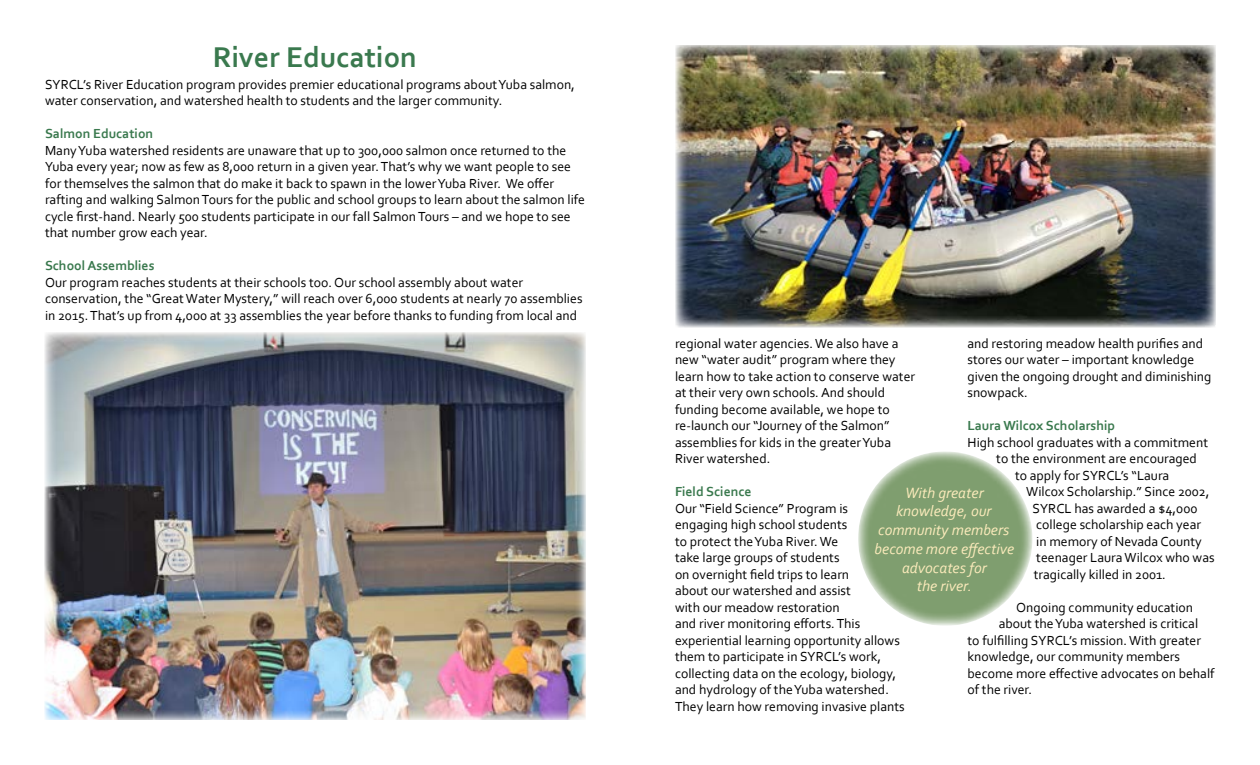
<style>
.page{position:relative;width:1260px;height:765px;background:#fff}
.page>*{position:absolute;margin:0;border:0;box-sizing:border-box;transform-origin:0 0}
.t1{font:700 30px "Corbel";color:#3a794e}
.t2{font:italic 15.62px/18.8px "Corbel";color:#faeaba;text-align:center}
.t3{font:13.75px/16.5px "Corbel";color:#000}
.t4{font:700 13.75px "Corbel";color:#3a794e}
</style>
<div class="page">
<img style="left:45px;top:332px;width:540px;height:388px">
<img style="left:675px;top:45px;width:540px;height:282px">
<svg style="left:858px;top:451px;width:175px;height:175px;background:#8aa67b"></svg>
<h1 class="t1" style="left:213px;top:39px;width:206px">River Education</h1>
<p class="t3" style="left:45px;top:76px;width:531px">SYRCL’s River Education program provides premier educational programs about Yuba salmon, water conservation, and watershed health to students and the larger community.</p>
<p class="t4" style="left:45px;top:125px;width:110px">Salmon Education</p>
<p class="t3" style="left:45px;top:142px;width:542px">Many Yuba watershed residents are unaware that up to 300,000 salmon once returned to the Yuba every year; now as few as 8,000 return in a given year. That’s why we want people to see for themselves the salmon that do make it back to spawn in the lower Yuba River. We offer rafting and walking Salmon Tours for the public and school groups to learn about the salmon life cycle first-hand. Nearly 500 students participate in our fall Salmon Tours – and we hope to see that number grow each year.</p>
<p class="t4" style="left:45px;top:257px;width:111px">School Assemblies</p>
<p class="t3" style="left:45px;top:274px;width:539px">Our program reaches students at their schools too. Our school assembly about water conservation, the “Great Water Mystery,” will reach over 6,000 students at nearly 70 assemblies in 2015. That’s up from 4,000 at 33 assemblies the year before thanks to funding from local and</p>
<p class="t3" style="left:968px;top:335px;width:245px">and restoring meadow health purifies and stores our water – important knowledge given the ongoing drought and diminishing snowpack.</p>
<p class="t4" style="left:968px;top:417px;width:149px">Laura Wilcox Scholarship</p>
<p class="t3" style="left:968px;top:434px;width:242px">High school graduates with a commitment</p>
<p class="t3" style="left:996px;top:450px;width:202px">to the environment are encouraged</p>
<p class="t3" style="left:1015px;top:467px;width:156px">to apply for SYRCL’s “Laura</p>
<p class="t3" style="left:1026px;top:483px;width:185px">Wilcox Scholarship.” Since 2002,</p>
<p class="t3" style="left:1033px;top:500px;width:166px">SYRCL has awarded a $4,000</p>
<p class="t3" style="left:1036px;top:516px;width:166px">college scholarship each year</p>
<p class="t3" style="left:1036px;top:533px;width:167px">in memory of Nevada County</p>
<p class="t3" style="left:1036px;top:549px;width:180px">teenager Laura Wilcox who was</p>
<p class="t3" style="left:1034px;top:566px;width:134px">tragically killed in 2001.</p>
<p class="t3" style="left:1016px;top:599px;width:178px">Ongoing community education</p>
<p class="t3" style="left:999px;top:615px;width:201px">about the Yuba watershed is critical</p>
<p class="t3" style="left:968px;top:632px;width:235px">to fulfilling SYRCL’s mission. With greater</p>
<p class="t3" style="left:968px;top:648px;width:214px">knowledge, our community members</p>
<p class="t3" style="left:968px;top:665px;width:249px">become more effective advocates on behalf</p>
<p class="t3" style="left:968px;top:681px;width:66px">of the river.</p>
<p class="t3" style="left:675px;top:335px;width:242px">regional water agencies. We also have a new “water audit” program where they learn how to take action to conserve water at their very own schools. And should funding become available, we hope to re-launch our “Journey of the Salmon” assemblies for kids in the greater Yuba River watershed.</p>
<p class="t4" style="left:675px;top:483px;width:78px">Field Science</p>
<p class="t3" style="left:675px;top:500px;width:231px">Our “Field Science” Program is engaging high school students<br>to protect the Yuba River. We<br>take large groups of students<br>on overnight field trips to learn<br>about our watershed and assist<br>with our meadow restoration<br>and river monitoring efforts. This experiential learning opportunity allows them to participate in SYRCL’s work, collecting data on the ecology, biology, and hydrology of the Yuba watershed.<br>They learn how removing invasive plants</p>
<p class="t2" style="left:875px;top:483px;width:141px">With greater knowledge, our community members become more effective advocates for<br>the river.</p>
</div>
